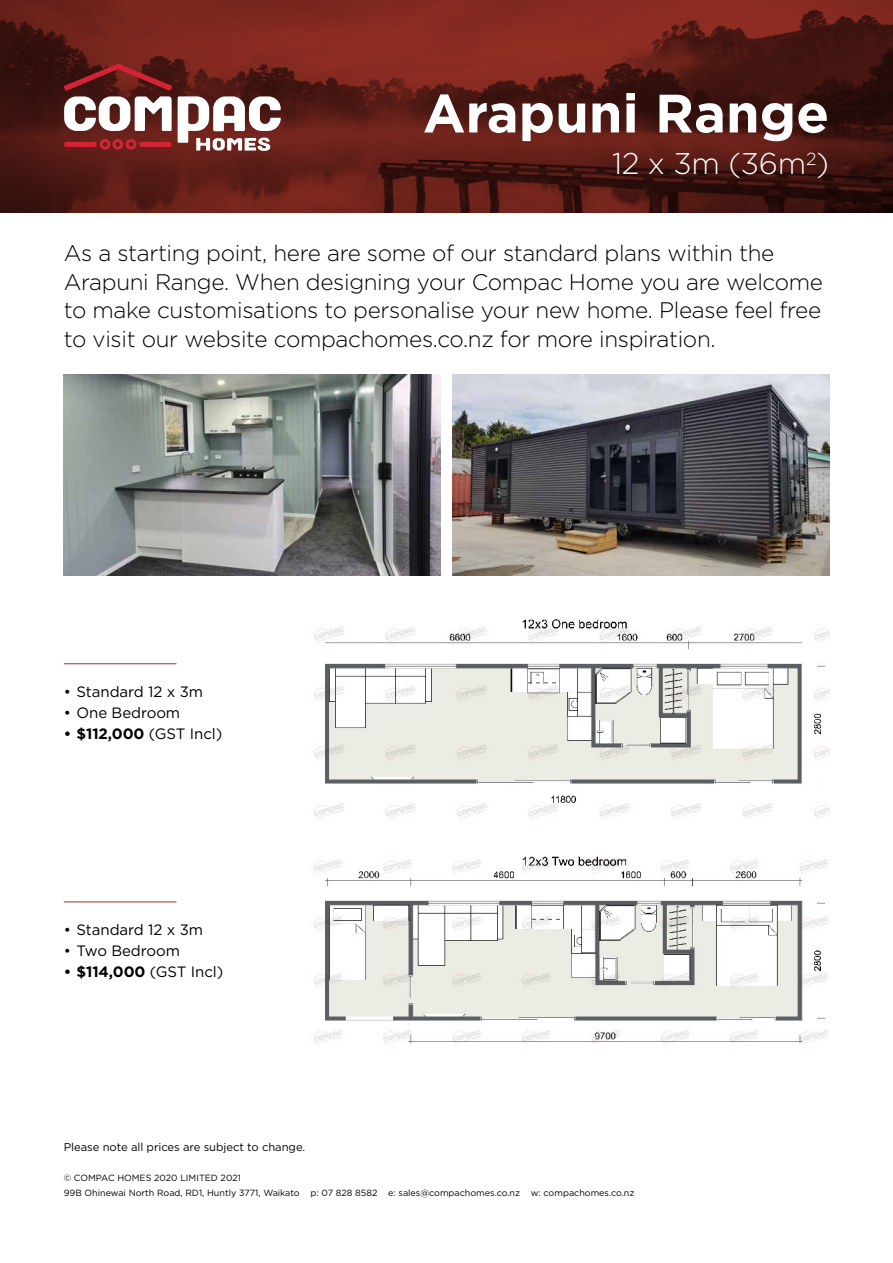
<style>
.page{position:relative;width:893px;height:1263px;background:#fff}
.page>*{position:absolute;margin:0;border:0;box-sizing:border-box;transform-origin:0 0}
.t1{font:700 54px "Gotham HTF";color:#fff}
.t2{font:300 30px "Gotham HTF";letter-spacing:-.01em;color:#fff}
.t3{font:300 22.5px/28.5px "Gotham HTF";letter-spacing:-.015em;color:#000}
.t4{font:15px "Gotham HTF";letter-spacing:-.005em;color:#000}
.t5{font:700 15px "Gotham HTF";letter-spacing:-.005em;color:#000}
.t6{font:11.25px "Gotham HTF";letter-spacing:-.005em;color:#000}
.t7{font:9px/14.5px "Gotham HTF";color:#000}
.s1{font-weight:400}
</style>
<div class="page">
<svg style="left:0;top:0;width:893px;height:213px;background:#5d1d17"></svg>
<img style="left:313px;top:619px;width:516px;height:200px">
<img style="left:313px;top:856px;width:515px;height:188px">
<svg style="left:64px;top:64px;width:108px;height:67px"></svg>
<svg style="left:178px;top:96px;width:103px;height:55px"></svg>
<svg style="left:64px;top:139px;width:108px;height:11px"></svg>
<img style="left:64px;top:374px;width:376px;height:201px">
<img style="left:453px;top:374px;width:376px;height:201px">
<hr style="left:64px;top:663px;width:112px;height:1px;background:#9f3227">
<hr style="left:64px;top:901px;width:112px;height:1px;background:#9f3227">
<h1 class="t1" style="left:423px;top:82px;width:408px">Arapuni Range</h1>
<h2 class="t2" style="left:612px;top:148px;width:219px">12 x 3m (36m<sup>2</sup>)</h2>
<p class="t3" style="left:64px;top:239px;width:761px">As a starting point, here are some of our standard plans within the Arapuni Range. When designing your Compac Home you are welcome to make customisations to personalise your new home. Please feel free to visit our website compachomes.co.nz for more inspiration.</p>
<p class="t4" style="left:64px;top:683px;width:141px">• Standard 12 x 3m</p>
<p class="t4" style="left:64px;top:704px;width:118px">• One Bedroom</p>
<p class="t5" style="left:64px;top:725px;width:160px">• $112,000 <span class="s1">(GST Incl)</span></p>
<p class="t4" style="left:64px;top:922px;width:141px">• Standard 12 x 3m</p>
<p class="t4" style="left:64px;top:943px;width:118px">• Two Bedroom</p>
<p class="t5" style="left:64px;top:963px;width:161px">• $114,000 <span class="s1">(GST Incl)</span></p>
<p class="t6" style="left:64px;top:1141px;width:243px">Please note all prices are subject to change.</p>
<p class="t7" style="left:64px;top:1170px;width:572px">© COMPAC HOMES 2020 LIMITED 2021<br>99B Ohinewai North Road, RD1, Huntly 3771, Waikato p: 07 828 8582 e: sales@compachomes.co.nz w: compachomes.co.nz</p>
</div>
